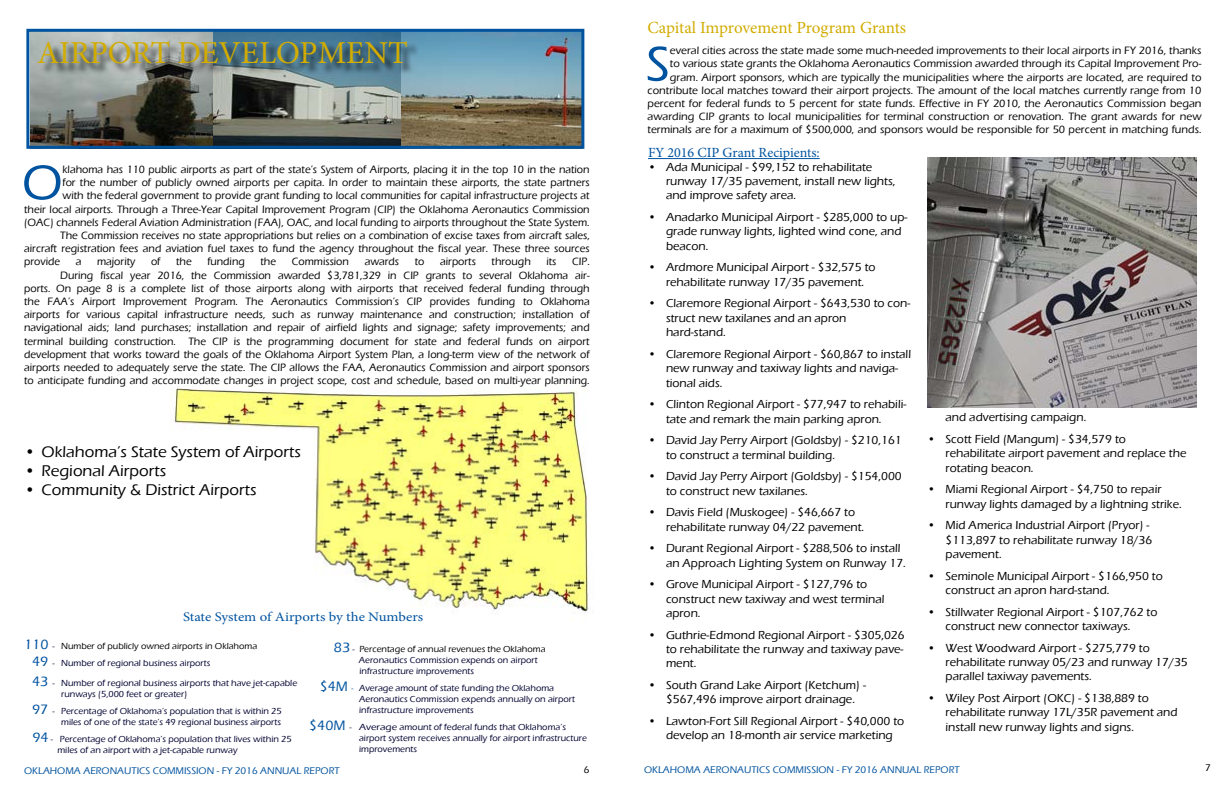
<style>
.page{position:relative;width:1224px;height:792px;background:#fff}
.page>*{position:absolute;margin:0;border:0;box-sizing:border-box;transform-origin:0 0}
.t1{font:500 50.6px "Eras ITC";color:#00539f}
.t2{font:32px "Minion Pro";color:#d2ac01}
.t3{font:17px "Minion Pro";letter-spacing:-.01em;color:#d2ac01}
.t4{font:500 16px "Eras ITC";color:#000}
.t5{font:14px "Minion Pro";color:#00539f}
.t6{font:13.2px "Minion Pro";letter-spacing:-.005em;color:#00539f;scale:1.12 1}
.t7{font:500 12px/14.4px "Eras ITC";color:#000}
.t8{font:500 11px/13.2px "Eras ITC";color:#000;text-align:right}
.t9{font:500 10px "Eras ITC";color:#00539f}
.t10{font:500 10px "Eras ITC";color:#000}
.t11{font:500 9.1px/10.9px "Eras ITC";color:#000031}
.t12{font:500 9.1px/10.9px "Eras ITC";color:#000031;scale:1.12 1}
.t13{font:500 9.1px/16.8px "Eras ITC";color:#000}
.s1{font-size:14px;color:#00539f}
.s2{font-size:8.3px;color:#000031}
.s3{color:#000031}
.s4{font-size:8.3px}
.s5{color:#000}
.s6{font-size:8.3px;color:#00539f}
</style>
<div class="page">
<img style="left:172px;top:387px;width:416px;height:234px">
<img style="left:30px;top:33px;width:550px;height:112px">
<div style="left:39px;top:43px;width:380px;height:33px;background:#000;opacity:.75"></div>
<div style="left:26px;top:29px;width:558px;height:120px;border:3px solid #00539f"></div>
<hr style="left:648px;top:158px;width:172px;height:1px;background:#00539f">
<img style="left:928px;top:157px;width:269px;height:250px">
<h2 class="t2" style="left:37px;top:31px;width:372px">AIRPORT DEVELOPMENT</h2>
<h1 class="t1" style="left:22px;top:154px;width:42px">O</h1>
<p class="t8" style="left:63px;top:163px;width:529px">klahoma has 110 public airports as part of the state’s System of Airports, placing it in the top 10 in the nation</p>
<p class="t8" style="left:63px;top:176px;width:529px">for the number of publicly owned airports per capita. In order to maintain these airports, the state partners</p>
<p class="t8" style="left:63px;top:189px;width:529px">with the federal government to provide grant funding to local communities for capital infrastructure projects at</p>
<p class="t8" style="left:24px;top:202px;width:567px">their local airports. Through a Three-Year Capital Improvement Program (CIP) the Oklahoma Aeronautics Commission</p>
<p class="t8" style="left:24px;top:216px;width:567px">(OAC) channels Federal Aviation Administration (FAA), OAC, and local funding to airports throughout the State System.</p>
<p class="t8" style="left:60px;top:229px;width:531px">The Commission receives no state appropriations but relies on a combination of excise taxes from aircraft sales,</p>
<p class="t8" style="left:24px;top:242px;width:567px">aircraft registration fees and aviation fuel taxes to fund the agency throughout the fiscal year. These three sources</p>
<p class="t8" style="left:24px;top:255px;width:37px">provide</p>
<p class="t8" style="left:76px;top:255px;width:7px">a</p>
<p class="t8" style="left:97px;top:255px;width:40px">majority</p>
<p class="t8" style="left:151px;top:255px;width:11px">of</p>
<p class="t8" style="left:176px;top:255px;width:17px">the</p>
<p class="t8" style="left:207px;top:255px;width:39px">funding</p>
<p class="t8" style="left:261px;top:255px;width:17px">the</p>
<p class="t8" style="left:292px;top:255px;width:59px">Commission</p>
<p class="t8" style="left:365px;top:255px;width:36px">awards</p>
<p class="t8" style="left:415px;top:255px;width:11px">to</p>
<p class="t8" style="left:440px;top:255px;width:37px">airports</p>
<p class="t8" style="left:492px;top:255px;width:41px">through</p>
<p class="t8" style="left:546px;top:255px;width:12px">its</p>
<p class="t8" style="left:24px;top:255px;width:567px">CIP.<br>During fiscal year 2016, the Commission awarded $3,781,329 in CIP grants to several Oklahoma air-<br>ports. On page 8 is a complete list of those airports along with airports that received federal funding through the FAA’s Airport Improvement Program. The Aeronautics Commission’s CIP provides funding to Oklahoma airports for various capital infrastructure needs, such as runway maintenance and construction; installation of navigational aids; land purchases; installation and repair of airfield lights and signage; safety improvements; and terminal building construction. The CIP is the programming document for state and federal funds on airport development that works toward the goals of the Oklahoma Airport System Plan, a long-term view of the network of airports needed to adequately serve the state. The CIP allows the FAA, Aeronautics Commission and airport sponsors to anticipate funding and accommodate changes in project scope, cost and schedule, based on multi-year planning.</p>
<h3 class="t4" style="left:25px;top:442px;width:278px">• Oklahoma’s State System of Airports</h3>
<h3 class="t4" style="left:25px;top:462px;width:143px">• Regional Airports</h3>
<h3 class="t4" style="left:25px;top:481px;width:234px">• Community &amp; District Airports</h3>
<p class="t6" style="left:183px;top:608px;width:216px">State System of Airports by the Numbers</p>
<p class="t13" style="left:32px;top:638px;width:227px;text-indent:-8px"><span class="s1">110</span> <span class="s2">-</span> Number of publicly owned airports in Oklahoma<br><span class="s1">49</span> <span class="s2">-</span> <span class="s3">Number of regional business airports</span></p>
<p class="t11" style="left:61px;top:678px;width:238px;text-indent:-29px"><span class="s1">43</span> <span class="s4">-</span> Number of regional business airports that have jet-capable runways (5,000 feet or greater)</p>
<p class="t11" style="left:32px;top:706px;width:251px;text-align:right"><span class="s1">97</span> <span class="s4">-</span> Percentage of Oklahoma’s population that is within 25 miles of one of the state’s 49 regional business airports</p>
<p class="t11" style="left:57px;top:734px;width:236px;text-indent:-25px"><span class="s1">94</span> <span class="s4">-</span> Percentage of Oklahoma’s population that lives within 25 miles of an airport with a jet-capable runway</p>
<p class="t11" style="left:359px;top:644px;width:188px;text-indent:-25px"><span class="s1">83</span> <span class="s4">-</span> <span class="s5">Percentage of annual revenues the Oklahoma<br></span>Aeronautics Commission expends on airport infrastructure improvements</p>
<p class="t11" style="left:359px;top:683px;width:217px;text-indent:-39px"><span class="s1">$4M</span> <span class="s6">-</span> Average amount of state funding the Oklahoma<br>Aeronautics Commission expends annually on airport infrastructure improvements</p>
<p class="t12" style="left:359px;top:721px;width:205px;text-indent:-50px"><span class="s1">$40M</span> <span class="s4">-</span> Average amount of federal funds that Oklahoma’s airport system receives annually for airport infrastructure improvements</p>
<p class="t9" style="left:24px;top:766px;width:317px">OKLAHOMA AERONAUTICS COMMISSION - FY 2016 ANNUAL REPORT</p>
<p class="t10" style="left:584px;top:764px;width:7px">6</p>
<h3 class="t3" style="left:647px;top:17px;width:260px">Capital Improvement Program Grants</h3>
<h1 class="t1" style="left:646px;top:36px;width:26px">S</h1>
<p class="t8" style="left:648px;top:44px;width:556px">everal cities across the state made some much-needed improvements to their local airports in FY 2016, thanks<br>to various state grants the Oklahoma Aeronautics Commission awarded through its Capital Improvement Pro&shy;gram. Airport sponsors, which are typically the municipalities where the airports are located, are required to contribute local matches toward their airport projects. The amount of the local matches currently range from 10 percent for federal funds to 5 percent for state funds. Effective in FY 2010, the Aeronautics Commission began awarding CIP grants to local municipalities for terminal construction or renovation. The grant awards for new terminals are for a maximum of $500,000, and sponsors would be responsible for 50 percent in matching funds.</p>
<p class="t5" style="left:648px;top:143px;width:173px">FY 2016 CIP Grant Recipients:</p>
<p class="t7" style="left:666px;top:160px;width:231px;text-indent:-18px">• Ada Municipal - $99,152 to rehabilitate runway 17/35 pavement, install new lights, and improve safety area.</p>
<p class="t7" style="left:666px;top:210px;width:243px;text-indent:-18px">• Anadarko Municipal Airport - $285,000 to up&shy;grade runway lights, lighted wind cone, and beacon.</p>
<p class="t7" style="left:648px;top:260px;width:229px;text-align:center">• Ardmore Municipal Airport - $32,575 to rehabilitate runway 17/35 pavement.</p>
<p class="t7" style="left:666px;top:296px;width:246px;text-indent:-18px">• Claremore Regional Airport - $643,530 to con&shy;struct new taxilanes and an apron<br>hard-stand.</p>
<p class="t7" style="left:666px;top:347px;width:247px;text-indent:-18px">• Claremore Regional Airport - $60,867 to install new runway and taxiway lights and naviga&shy;tional aids.</p>
<p class="t7" style="left:648px;top:397px;width:260px;text-align:center">• Clinton Regional Airport - $77,947 to rehabili&shy;tate and remark the main parking apron.</p>
<p class="t7" style="left:666px;top:433px;width:237px;text-indent:-18px">• David Jay Perry Airport (Goldsby) - $210,161 to construct a terminal building.</p>
<p class="t7" style="left:666px;top:469px;width:237px;text-indent:-18px">• David Jay Perry Airport (Goldsby) - $154,000 to construct new taxilanes.</p>
<p class="t7" style="left:666px;top:505px;width:200px;text-indent:-18px">• Davis Field (Muskogee) - $46,667 to rehabilitate runway 04/22 pavement.</p>
<p class="t7" style="left:666px;top:541px;width:241px;text-indent:-18px">• Durant Regional Airport - $288,506 to install an Approach Lighting System on Runway 17.</p>
<p class="t7" style="left:666px;top:577px;width:220px;text-indent:-18px">• Grove Municipal Airport - $127,796 to construct new taxiway and west terminal apron.</p>
<p class="t7" style="left:666px;top:628px;width:240px;text-align:justify;text-indent:-18px">• Guthrie-Edmond Regional Airport - $305,026 to rehabilitate the runway and taxiway pave&shy;ment.</p>
<p class="t7" style="left:648px;top:678px;width:220px;text-align:center">• South Grand Lake Airport (Ketchum) - $567,496 improve airport drainage.</p>
<p class="t7" style="left:648px;top:714px;width:258px;text-align:center">• Lawton-Fort Sill Regional Airport - $40,000 to develop an 18-month air service marketing</p>
<p class="t7" style="left:946px;top:410px;width:142px">and advertising campaign.</p>
<p class="t7" style="left:946px;top:432px;width:242px;text-indent:-18px">• Scott Field (Mangum) - $34,579 to rehabilitate airport pavement and replace the rotating beacon.</p>
<p class="t7" style="left:946px;top:482px;width:238px;text-indent:-18px">• Miami Regional Airport - $4,750 to repair runway lights damaged by a lightning strike.</p>
<p class="t7" style="left:946px;top:518px;width:208px;text-indent:-18px">• Mid America Industrial Airport (Pryor) - $113,897 to rehabilitate runway 18/36 pavement.</p>
<p class="t7" style="left:946px;top:569px;width:219px;text-indent:-18px">• Seminole Municipal Airport - $166,950 to construct an apron hard-stand.</p>
<p class="t7" style="left:946px;top:605px;width:213px;text-indent:-18px">• Stillwater Regional Airport - $107,762 to construct new connector taxiways.</p>
<p class="t7" style="left:946px;top:641px;width:244px;text-indent:-18px">• West Woodward Airport - $275,779 to rehabilitate runway 05/23 and runway 17/35 parallel taxiway pavements.</p>
<p class="t7" style="left:946px;top:691px;width:234px;text-indent:-18px">• Wiley Post Airport (OKC) - $138,889 to rehabilitate runway 17L/35R pavement and install new runway lights and signs.</p>
<p class="t9" style="left:644px;top:764px;width:317px">OKLAHOMA AERONAUTICS COMMISSION - FY 2016 ANNUAL REPORT</p>
<p class="t10" style="left:1205px;top:762px;width:7px">7</p>
</div>
